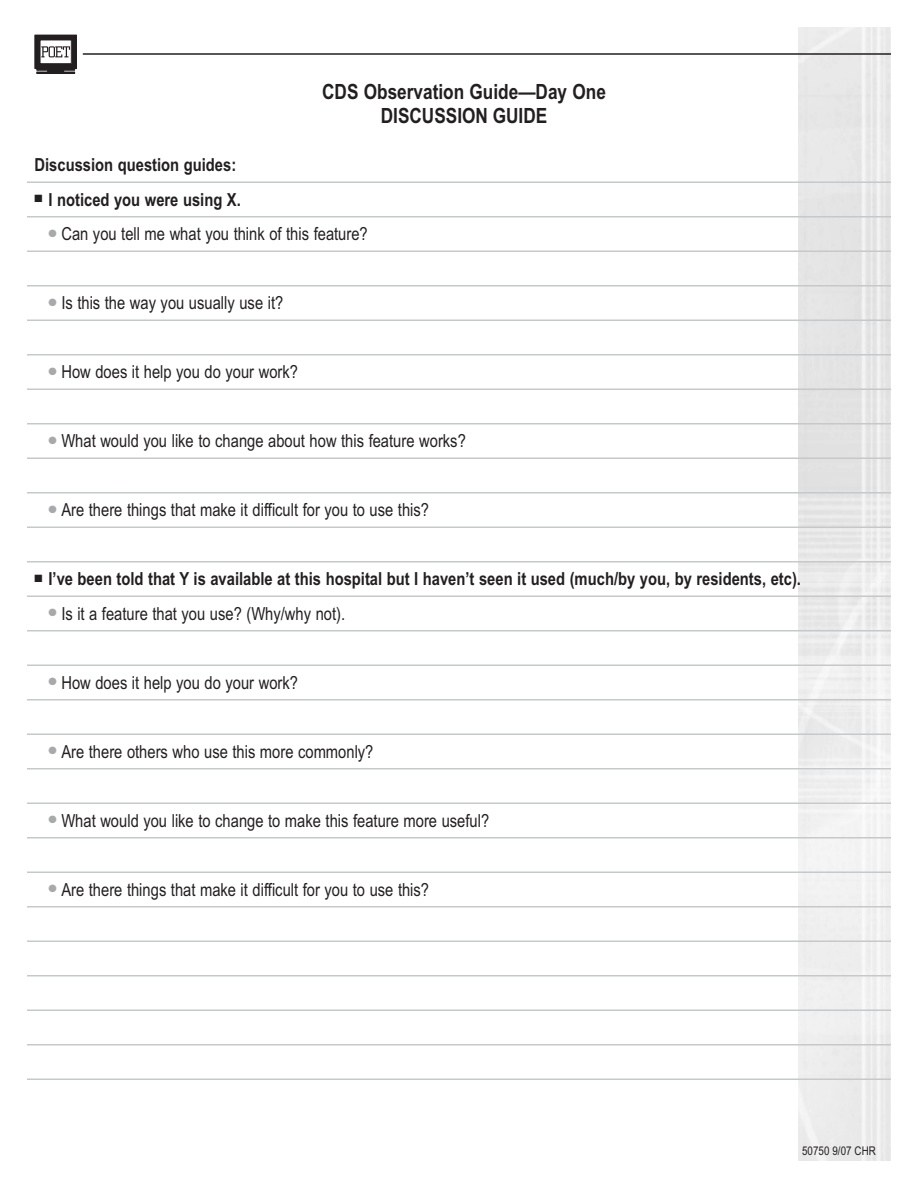
<style>
.page{position:relative;width:918px;height:1188px;background:#fff}
.page>*{position:absolute;margin:0;border:0;box-sizing:border-box;transform-origin:0 0}
.t1{font:700 21px/24px "Arial Narrow";color:#231f20;text-align:center}
.t2{font:18px "Arial Narrow";color:#231f20}
.t3{font:700 18px "Arial Narrow";color:#231f20}
.t4{font:12px "Arial Narrow";color:#231f20}
</style>
<div class="page">
<img style="left:798px;top:27px;width:93px;height:1134px">
<div style="left:35px;top:35px;width:42px;height:34px;background:#231f20"></div>
<div style="left:40px;top:40px;width:31px;height:24px;background:#fff"></div>
<div style="left:40px;top:40px;width:32px;height:24px;border:1px solid #231f20"></div>
<div style="left:37px;top:68px;width:38px;height:3px;border:1px solid #231f20"></div>
<div style="left:37px;top:72px;width:38px;height:2px;border:1px solid #231f20"></div>
<svg style="left:48px;top:70px;width:16px;height:2px"></svg>
<svg style="left:41px;top:46px;width:29px;height:11px"></svg>
<hr style="left:83px;top:53px;width:808px;height:2px;background:#231f20">
<hr style="left:27px;top:182px;width:864px;height:1px;background:#c7c8ca">
<hr style="left:27px;top:216px;width:864px;height:2px;background:#c7c8ca">
<hr style="left:27px;top:251px;width:864px;height:1px;background:#c7c8ca">
<hr style="left:27px;top:285px;width:864px;height:2px;background:#c7c8ca">
<hr style="left:27px;top:320px;width:864px;height:1px;background:#c7c8ca">
<hr style="left:27px;top:354px;width:864px;height:2px;background:#c7c8ca">
<hr style="left:27px;top:389px;width:864px;height:1px;background:#c7c8ca">
<hr style="left:27px;top:423px;width:864px;height:1px;background:#c7c8ca">
<hr style="left:27px;top:458px;width:864px;height:1px;background:#c7c8ca">
<hr style="left:27px;top:492px;width:864px;height:2px;background:#c7c8ca">
<hr style="left:27px;top:526px;width:864px;height:2px;background:#c7c8ca">
<hr style="left:27px;top:561px;width:864px;height:1px;background:#c7c8ca">
<hr style="left:27px;top:596px;width:864px;height:1px;background:#c7c8ca">
<hr style="left:27px;top:630px;width:864px;height:2px;background:#c7c8ca">
<hr style="left:27px;top:664px;width:864px;height:2px;background:#c7c8ca">
<hr style="left:27px;top:699px;width:864px;height:1px;background:#c7c8ca">
<hr style="left:27px;top:734px;width:864px;height:1px;background:#c7c8ca">
<hr style="left:27px;top:768px;width:864px;height:2px;background:#c7c8ca">
<hr style="left:27px;top:802px;width:864px;height:2px;background:#c7c8ca">
<hr style="left:27px;top:837px;width:864px;height:1px;background:#c7c8ca">
<hr style="left:27px;top:872px;width:864px;height:1px;background:#c7c8ca">
<hr style="left:27px;top:906px;width:864px;height:2px;background:#c7c8ca">
<hr style="left:27px;top:940px;width:864px;height:2px;background:#c7c8ca">
<hr style="left:27px;top:975px;width:864px;height:1px;background:#c7c8ca">
<hr style="left:27px;top:1010px;width:864px;height:1px;background:#c7c8ca">
<hr style="left:27px;top:1044px;width:864px;height:2px;background:#c7c8ca">
<hr style="left:27px;top:1078px;width:864px;height:2px;background:#c7c8ca">
<p class="t1" style="left:322px;top:79px;width:285px">CDS Observation Guide—Day One<br>DISCUSSION GUIDE</p>
<p class="t3" style="left:35px;top:151px;width:203px">Discussion question guides:</p>
<p class="t3" style="left:35px;top:186px;width:208px">■ I noticed you were using X.</p>
<p class="t2" style="left:48px;top:220px;width:321px"><sup>●</sup> Can you tell me what you think of this feature?</p>
<p class="t2" style="left:48px;top:289px;width:236px"><sup>●</sup> Is this the way you usually use it?</p>
<p class="t2" style="left:48px;top:358px;width:251px"><sup>●</sup> How does it help you do your work?</p>
<p class="t2" style="left:48px;top:427px;width:419px"><sup>●</sup> What would you like to change about how this feature works?</p>
<p class="t2" style="left:48px;top:496px;width:382px"><sup>●</sup> Are there things that make it difficult for you to use this?</p>
<p class="t3" style="left:35px;top:565px;width:768px">■ I’ve been told that Y is available at this hospital but I haven’t seen it used (much/by you, by residents, etc).</p>
<p class="t2" style="left:48px;top:600px;width:298px"><sup>●</sup> Is it a feature that you use? (Why/why not).</p>
<p class="t2" style="left:48px;top:669px;width:251px"><sup>●</sup> How does it help you do your work?</p>
<p class="t2" style="left:48px;top:738px;width:327px"><sup>●</sup> Are there others who use this more commonly?</p>
<p class="t2" style="left:48px;top:807px;width:442px"><sup>●</sup> What would you like to change to make this feature more useful?</p>
<p class="t2" style="left:48px;top:876px;width:382px"><sup>●</sup> Are there things that make it difficult for you to use this?</p>
<p class="t4" style="left:802px;top:1142px;width:75px">50750 9/07 CHR</p>
</div>
